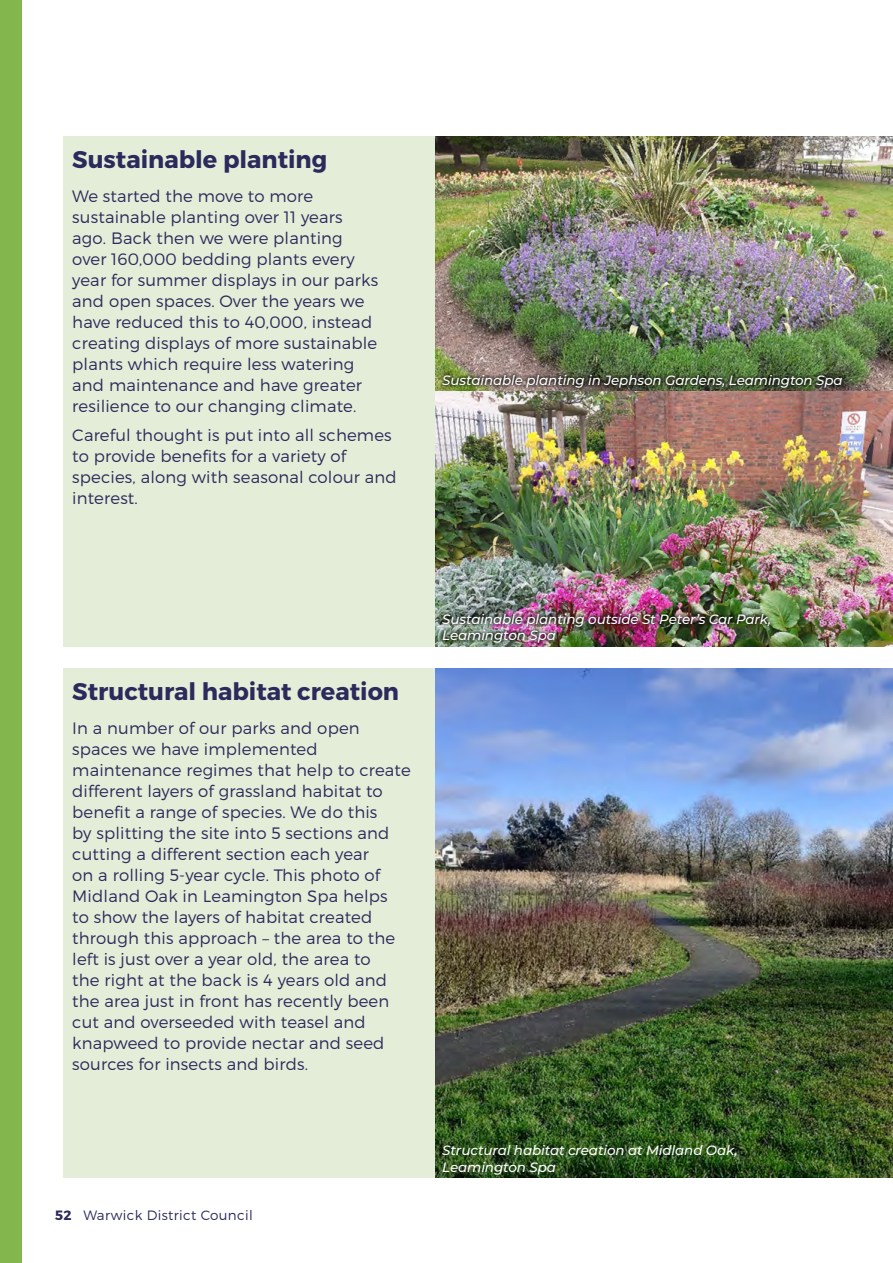
<style>
.page{position:relative;width:893px;height:1263px;background:#fff}
.page>*{position:absolute;margin:0;border:0;box-sizing:border-box;transform-origin:0 0}
.Sub_heading{font:700 24px "Montserrat";color:#2b2a5c}
.Body_text{font:300 16.5px/21px "Montserrat";letter-spacing:.01em;color:#2b2a5c}
.t1{font:italic 500 13.5px/16.2px "Montserrat";letter-spacing:-.01em;color:#fff}
.t2{font:300 13.5px "Montserrat";letter-spacing:.025em;color:#2b2a5c}
.s1{font-weight:700}
</style>
<div class="page">
<div style="left:64px;top:136px;width:372px;height:511px;background:#e4edd7"></div>
<div style="left:64px;top:668px;width:372px;height:510px;background:#e4edd7"></div>
<img style="left:436px;top:136px;width:457px;height:511px">
<img style="left:436px;top:668px;width:457px;height:510px">
<div style="left:439px;top:371px;width:407px;height:20px;background:#000;opacity:.75"></div>
<div style="left:439px;top:372px;width:406px;height:18px;background:#000;opacity:.75"></div>
<div style="left:439px;top:610px;width:335px;height:37px;background:#000;opacity:.75"></div>
<div style="left:439px;top:611px;width:334px;height:34px;background:#000;opacity:.75"></div>
<div style="left:0;top:0;width:21px;height:1263px;background:#83b74e"></div>
<h3 class="Sub_heading" style="left:72px;top:144px;width:256px">Sustainable planting</h3>
<p class="Body_text" style="left:72px;top:185px;width:307px">We started the move to more sustainable planting over 11 years ago. Back then we were planting over 160,000 bedding plants every year for summer displays in our parks and open spaces. Over the years we have reduced this to 40,000, instead creating displays of more sustainable plants which require less watering and maintenance and have greater resilience to our changing climate.</p>
<p class="Body_text" style="left:72px;top:424px;width:326px">Careful thought is put into all schemes to provide benefits for a variety of species, along with seasonal colour and interest.</p>
<p class="t1" style="left:442px;top:372px;width:402px">Sustainable planting in Jephson Gardens, Leamington Spa</p>
<h3 class="Sub_heading" style="left:72px;top:676px;width:328px">Structural habitat creation</h3>
<p class="Body_text" style="left:72px;top:717px;width:340px">In a number of our parks and open spaces we have implemented maintenance regimes that help to create different layers of grassland habitat to benefit a range of species. We do this<br>by splitting the site into 5 sections and cutting a different section each year<br>on a rolling 5-year cycle. This photo of Midland Oak in Leamington Spa helps<br>to show the layers of habitat created through this approach – the area to the left is just over a year old, the area to<br>the right at the back is 4 years old and the area just in front has recently been cut and overseeded with teasel and knapweed to provide nectar and seed sources for insects and birds.</p>
<p class="t2" style="left:55px;top:1207px;width:199px"><span class="s1">52</span> Warwick District Council</p>
<p class="t1" style="left:442px;top:611px;width:330px">Sustainable planting outside St Peter’s Car Park,<br>Leamington Spa</p>
<p class="t1" style="left:442px;top:1142px;width:297px">Structural habitat creation at Midland Oak,<br>Leamington Spa</p>
</div>
